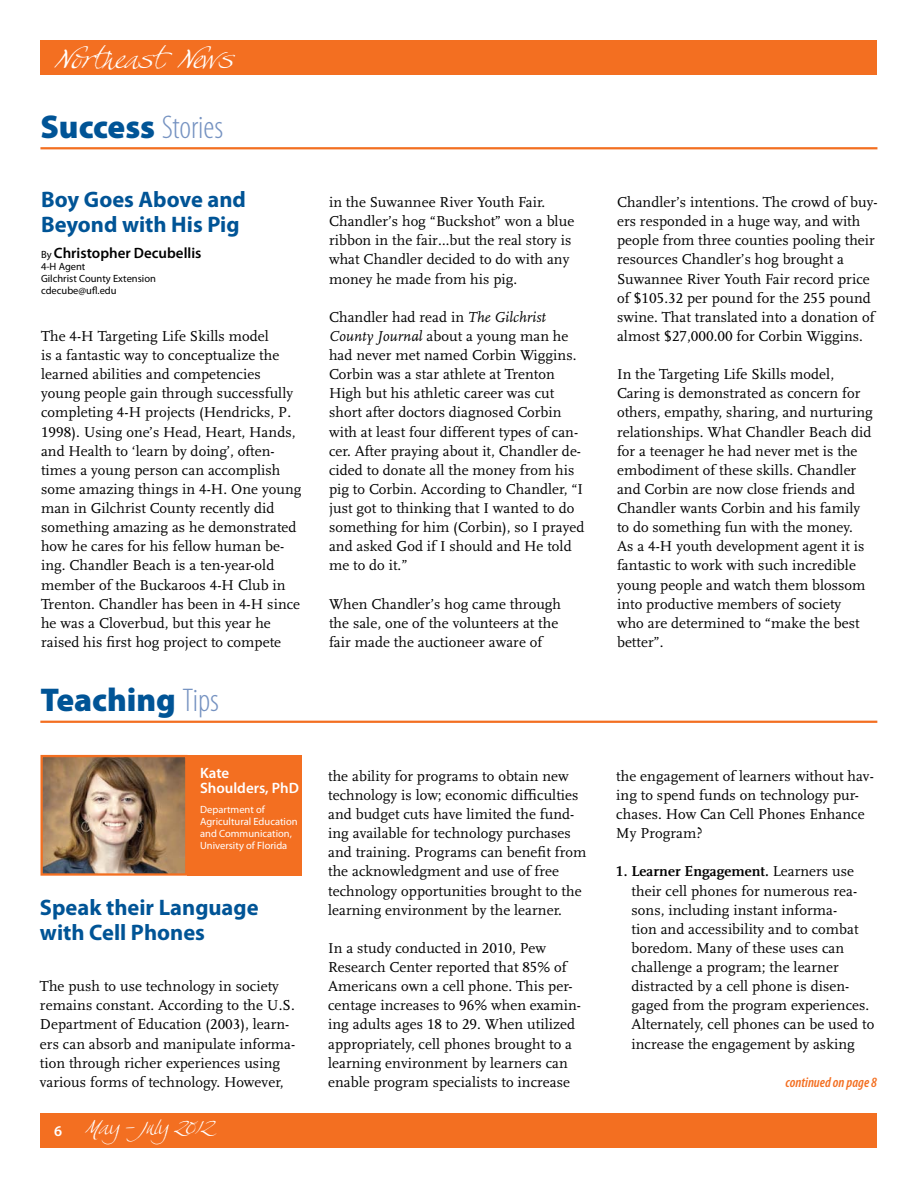
<style>
.page{position:relative;width:918px;height:1188px;background:#fff}
.page>*{position:absolute;margin:0;border:0;box-sizing:border-box;transform-origin:0 0}
.t1{font:900 33px "Myriad Pro";color:#005496}
.t2{font:27px "Swan Song";color:#fff}
.t3{font:700 22.5px/25.5px "Myriad Pro";color:#005496}
.t4{font:19.5px "Swan Song";color:#fff}
.t5{font:15px/19px "Scala LF";letter-spacing:.005em;color:#000}
.t6{font:600 15px "Myriad Pro";color:#000}
.t7{font:600 15px/15px "Myriad Pro";color:#fff}
.t8{font:italic 600 condensed 14.25px "Myriad Pro";color:#f36f21}
.t9{font:10.5px/12px "Myriad Pro";color:#fff}
.t10{font:10.5px/12px "Myriad Pro";color:#000}
.s1{font-weight:300;font-stretch:condensed;color:#7592c1}
.s2{font-weight:400;font-size:10.5px}
.s3{font-style:italic}
.s4{font-weight:700}
</style>
<div class="page">
<div style="left:40px;top:1113px;width:838px;height:35px;background:#f36f21"></div>
<div style="left:40px;top:40px;width:838px;height:35px;background:#f36f21"></div>
<hr style="left:40px;top:147px;width:837px;height:2px;background:#f36f21">
<hr style="left:40px;top:721px;width:837px;height:2px;background:#f36f21">
<img style="left:43px;top:758px;width:141px;height:115px">
<div style="left:40px;top:755px;width:147px;height:121px;border:2px solid #f36f21"></div>
<div style="left:187px;top:755px;width:115px;height:121px;background:#f36f21"></div>
<h2 class="t2" style="left:54px;top:42px;width:181px">Northeast News</h2>
<h1 class="t1" style="left:40px;top:104px;width:184px">Success <span class="s1">Stories</span></h1>
<h3 class="t3" style="left:41px;top:186px;width:206px">Boy Goes Above and<br>Beyond with His Pig</h3>
<p class="t6" style="left:41px;top:243px;width:162px"><span class="s2">By</span> Christopher Decubellis</p>
<p class="t10" style="left:41px;top:260px;width:116px">4-H Agent<br>Gilchrist County Extension cdecube@ufl.edu</p>
<p class="t5" style="left:41px;top:327px;width:262px">The 4-H Targeting Life Skills model<br>is a fantastic way to conceptualize the learned abilities and competencies young people gain through successfully completing 4-H projects (Hendricks, P.<br>1998). Using one’s Head, Heart, Hands, and Health to ‘learn by doing’, often&shy;times a young person can accomplish some amazing things in 4-H. One young man in Gilchrist County recently did something amazing as he demonstrated how he cares for his fellow human be&shy;ing. Chandler Beach is a ten-year-old member of the Buckaroos 4-H Club in Trenton. Chandler has been in 4-H since he was a Cloverbud, but this year he raised his first hog project to compete</p>
<h1 class="t1" style="left:40px;top:678px;width:180px">Teaching <span class="s1">Tips</span></h1>
<p class="t7" style="left:200px;top:765px;width:100px">Kate<br>Shoulders, PhD</p>
<p class="t9" style="left:200px;top:804px;width:99px">Department of<br>Agricultural Education and Communication,<br>University of Florida</p>
<h3 class="t3" style="left:40px;top:894px;width:220px">Speak their Language with Cell Phones</h3>
<p class="t5" style="left:40px;top:977px;width:257px">The push to use technology in society remains constant. According to the U.S.<br>Department of Education (2003), learn&shy;ers can absorb and manipulate informa&shy;tion through richer experiences using various forms of technology. However,</p>
<h3 class="t4" style="left:54px;top:1114px;width:160px"><sub>6</sub> May – July 2012</h3>
<p class="t5" style="left:329px;top:193px;width:247px">in the Suwannee River Youth Fair.<br>Chandler’s hog “Buckshot” won a blue ribbon in the fair…but the real story is what Chandler decided to do with any money he made from his pig.</p>
<p class="t5" style="left:329px;top:308px;width:257px">Chandler had read in <span class="s3">The Gilchrist County Journal</span> about a young man he had never met named Corbin Wiggins.<br>Corbin was a star athlete at Trenton High but his athletic career was cut short after doctors diagnosed Corbin with at least four different types of can&shy;cer. After praying about it, Chandler de&shy;cided to donate all the money from his pig to Corbin. According to Chandler, “I just got to thinking that I wanted to do something for him (Corbin), so I prayed and asked God if I should and He told me to do it.”</p>
<p class="t5" style="left:329px;top:594px;width:234px">When Chandler’s hog came through the sale, one of the volunteers at the fair made the auctioneer aware of</p>
<p class="t5" style="left:328px;top:767px;width:260px">the ability for programs to obtain new technology is low; economic difficulties and budget cuts have limited the fund&shy;ing available for technology purchases and training. Programs can benefit from the acknowledgment and use of free technology opportunities brought to the learning environment by the learner.</p>
<p class="t5" style="left:328px;top:939px;width:254px">In a study conducted in 2010, Pew Research Center reported that 85% of Americans own a cell phone. This per&shy;centage increases to 96% when examin&shy;ing adults ages 18 to 29. When utilized appropriately, cell phones brought to a learning environment by learners can enable program specialists to increase</p>
<p class="t5" style="left:617px;top:193px;width:262px">Chandler’s intentions. The crowd of buy&shy;ers responded in a huge way, and with people from three counties pooling their resources Chandler’s hog brought a Suwannee River Youth Fair record price of $105.32 per pound for the 255 pound swine. That translated into a donation of almost $27,000.00 for Corbin Wiggins.</p>
<p class="t5" style="left:617px;top:365px;width:257px">In the Targeting Life Skills model, Caring is demonstrated as concern for others, empathy, sharing, and nurturing relationships. What Chandler Beach did for a teenager he had never met is the embodiment of these skills. Chandler and Corbin are now close friends and Chandler wants Corbin and his family to do something fun with the money.<br>As a 4-H youth development agent it is fantastic to work with such incredible young people and watch them blossom into productive members of society<br>who are determined to “make the best better”.</p>
<p class="t5" style="left:616px;top:767px;width:259px">the engagement of learners without hav&shy;ing to spend funds on technology pur&shy;chases. How Can Cell Phones Enhance<br>My Program?</p>
<p class="t5" style="left:632px;top:862px;width:244px;text-indent:-15px"><span class="s4">1. Learner Engagement.</span> Learners use their cell phones for numerous rea&shy;sons, including instant informa-<br>tion and accessibility and to combat boredom. Many of these uses can challenge a program; the learner distracted by a cell phone is disen&shy;gaged from the program experiences.<br>Alternately, cell phones can be used to increase the engagement by asking</p>
<p class="t8" style="left:786px;top:1074px;width:93px">continued on page 8</p>
</div>
